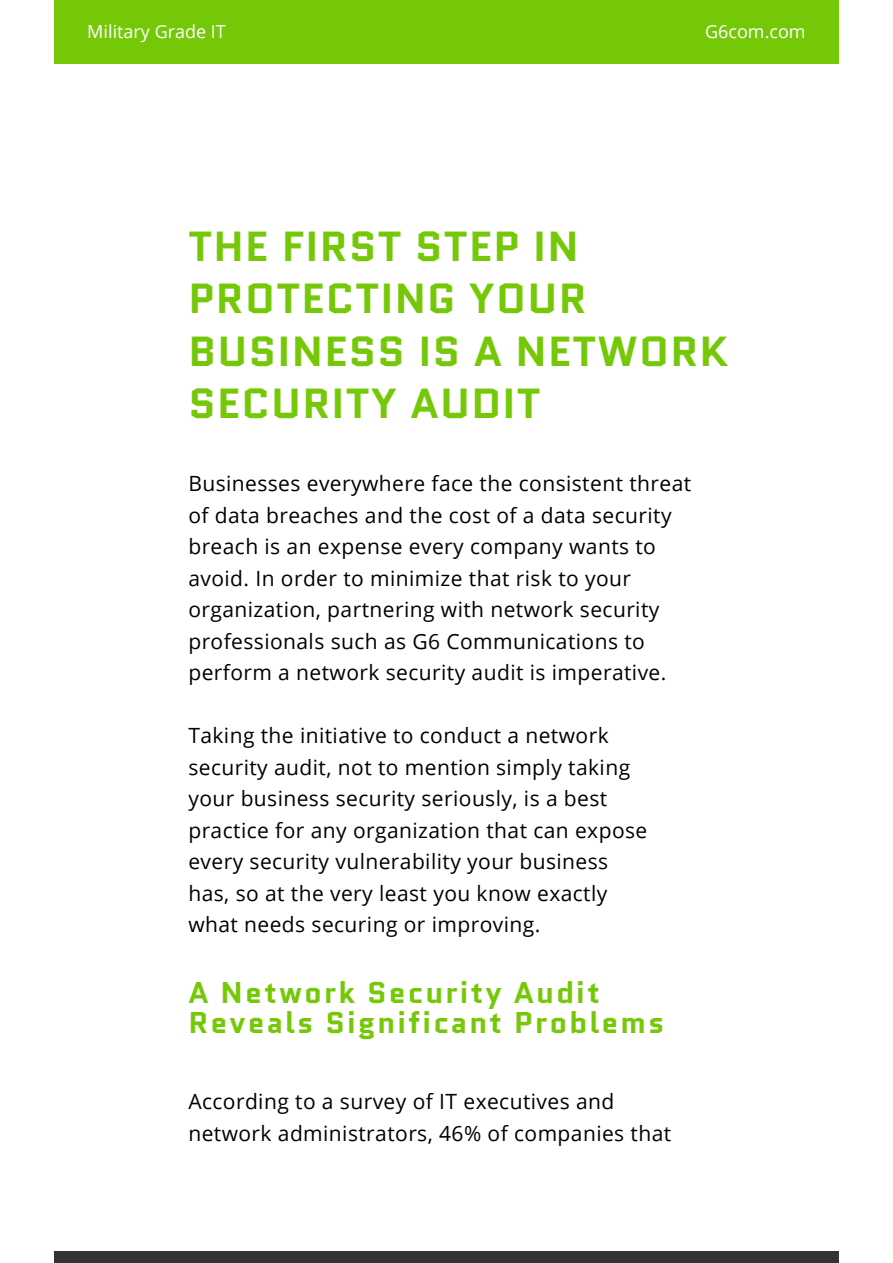
<style>
.page{position:relative;width:893px;height:1263px;background:#fff}
.page>*{position:absolute;margin:0;border:0;box-sizing:border-box;transform-origin:0 0}
.t1{font:700 42px/52.5px "Quantico";letter-spacing:.03em;color:#75c808}
.t2{font:700 30px/30px "Quantico";letter-spacing:.07em;color:#75c808}
.t3{font:21px/31.5px "Open Sans";letter-spacing:.02em;color:#000}
.t4{font:18px "Open Sans";color:#fff}
</style>
<div class="page">
<div style="left:54px;top:0;width:785px;height:64px;background:#75c808"></div>
<div style="left:54px;top:1251px;width:785px;height:12px;background:#333"></div>
<p class="t4" style="left:87px;top:19px;width:140px">Military Grade IT</p>
<p class="t4" style="left:705px;top:19px;width:102px">G6com.com</p>
<h1 class="t1" style="left:188px;top:220px;width:542px">THE FIRST STEP IN<br>PROTECTING YOUR<br>BUSINESS IS A NETWORK<br>SECURITY AUDIT</h1>
<p class="t3" style="left:188px;top:467px;width:504px">Businesses everywhere face the consistent threat of data breaches and the cost of a data security breach is an expense every company wants to avoid. In order to minimize that risk to your organization, partnering with network security professionals such as G6 Communications to perform a network security audit is imperative.</p>
<p class="t3" style="left:188px;top:719px;width:460px">Taking the initiative to conduct a network security audit, not to mention simply taking your business security seriously, is a best practice for any organization that can expose every security vulnerability your business has, so at the very least you know exactly what needs securing or improving.</p>
<h2 class="t2" style="left:188px;top:977px;width:478px">A Network Security Audit<br>Reveals Significant Problems</h2>
<p class="t3" style="left:188px;top:1085px;width:484px">According to a survey of IT executives and network administrators, 46% of companies that</p>
</div>
